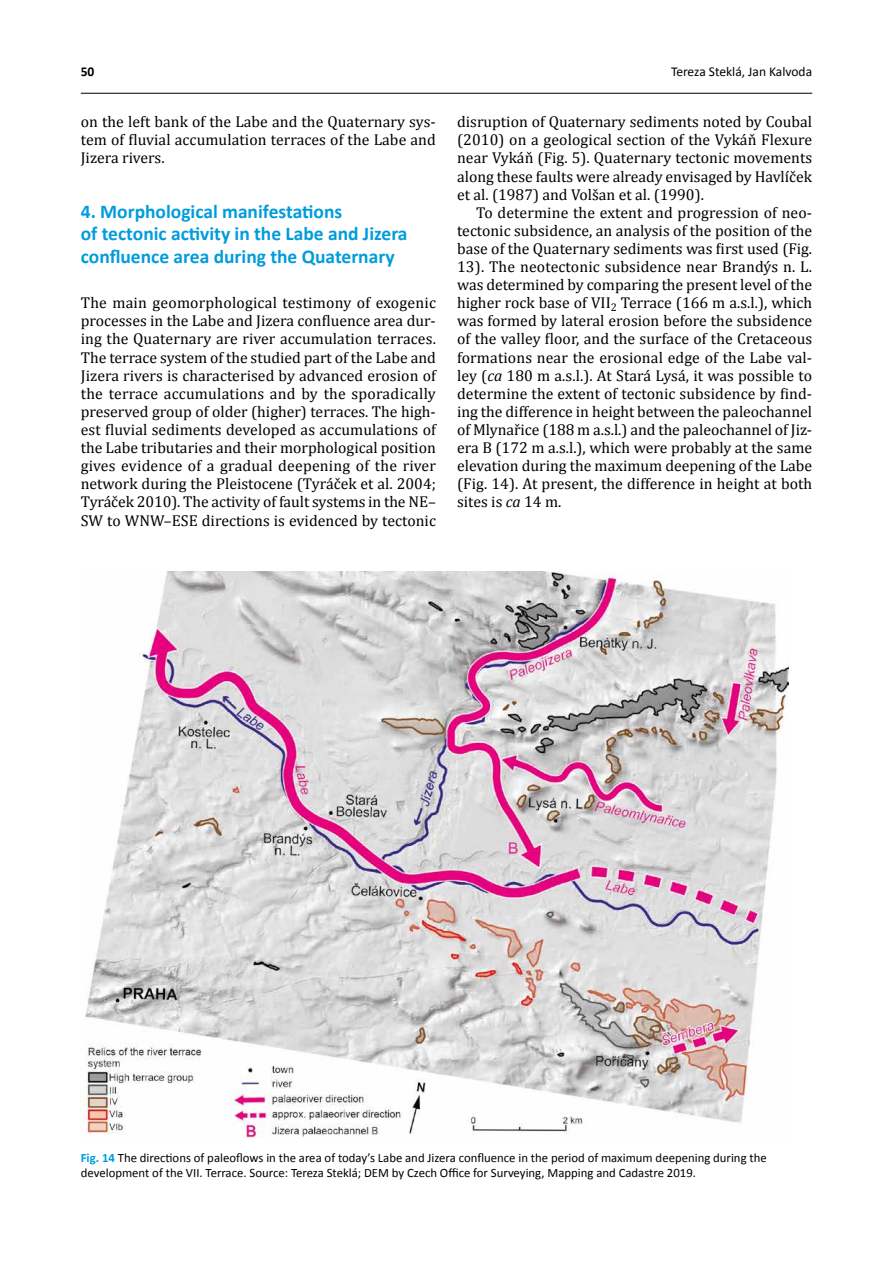
<style>
.page{position:relative;width:893px;height:1263px;background:#fff}
.page>*{position:absolute;margin:0;border:0;box-sizing:border-box;transform-origin:0 0}
.t1{font:700 19.5px/22.5px "Calibri";color:#009cdb}
.t2{font:15.75px/18.1px "Cambria";color:#000;text-align:justify}
.t3{font:13.5px "Calibri";color:#000}
.t4{font:700 13.5px "Calibri";color:#000}
.t5{font:12.75px/15px "Calibri";color:#000}
.s1{font-style:italic}
.s2{font-weight:700;color:#009cdb}
</style>
<div class="page">
<hr style="left:81px;top:93px;width:731px;height:1px;background:#000">
<img style="left:82px;top:572px;width:707px;height:565px">
<p class="t4" style="left:81px;top:63px;width:15px">50</p>
<p class="t3" style="left:671px;top:63px;width:143px">Tereza Steklá, Jan Kalvoda</p>
<p class="t2" style="left:81px;top:113px;width:357px">on the left bank of the Labe and the Quaternary sys&shy;tem of fluvial accumulation terraces of the Labe and Jizera rivers.</p>
<p class="t1" style="left:81px;top:199px;width:328px">4. Morphological manifestations<br>of tectonic activity in the Labe and Jizera confluence area during the Quaternary</p>
<p class="t2" style="left:81px;top:294px;width:357px">The main geomorphological testimony of exogenic processes in the Labe and Jizera confluence area dur&shy;ing the Quaternary are river accumulation terraces.<br>The terrace system of the studied part of the Labe and Jizera rivers is characterised by advanced erosion of the terrace accumulations and by the sporadically preserved group of older (higher) terraces. The high&shy;est fluvial sediments developed as accumulations of the Labe tributaries and their morphological position gives evidence of a gradual deepening of the river network during the Pleistocene (Tyráček et al. 2004; Tyráček 2010). The activity of fault systems in the NE– SW to WNW–ESE directions is evidenced by tectonic</p>
<p class="t2" style="left:457px;top:113px;width:357px">disruption of Quaternary sediments noted by Coubal (2010) on a geological section of the Vykáň Flexure near Vykáň (Fig. 5). Quaternary tectonic movements along these faults were already envisaged by Havlíček et al. (1987) and Volšan et al. (1990).</p>
<p class="t2" style="left:457px;top:203px;width:357px;text-indent:19px">To determine the extent and progression of neo&shy;tectonic subsidence, an analysis of the position of the base of the Quaternary sediments was first used (Fig.<br>13). The neotectonic subsidence near Brandýs n. L. was determined by comparing the present level of the higher rock base of VII<sub>2</sub> Terrace (166 m a.s.l.), which was formed by lateral erosion before the subsidence of the valley floor, and the surface of the Cretaceous formations near the erosional edge of the Labe val&shy;ley (<span class="s1">ca</span> 180 m a.s.l.). At Stará Lysá, it was possible to determine the extent of tectonic subsidence by find&shy;ing the difference in height between the paleochannel of Mlynařice (188 m a.s.l.) and the paleochannel of Jiz&shy;era B (172 m a.s.l.), which were probably at the same elevation during the maximum deepening of the Labe (Fig. 14). At present, the difference in height at both sites is <span class="s1">ca</span> 14 m.</p>
<p class="t5" style="left:81px;top:1150px;width:687px"><span class="s2">Fig. 14</span> The directions of paleoflows in the area of today’s Labe and Jizera confluence in the period of maximum deepening during the development of the VII. Terrace. Source: Tereza Steklá; DEM by Czech Office for Surveying, Mapping and Cadastre 2019.</p>
</div>
